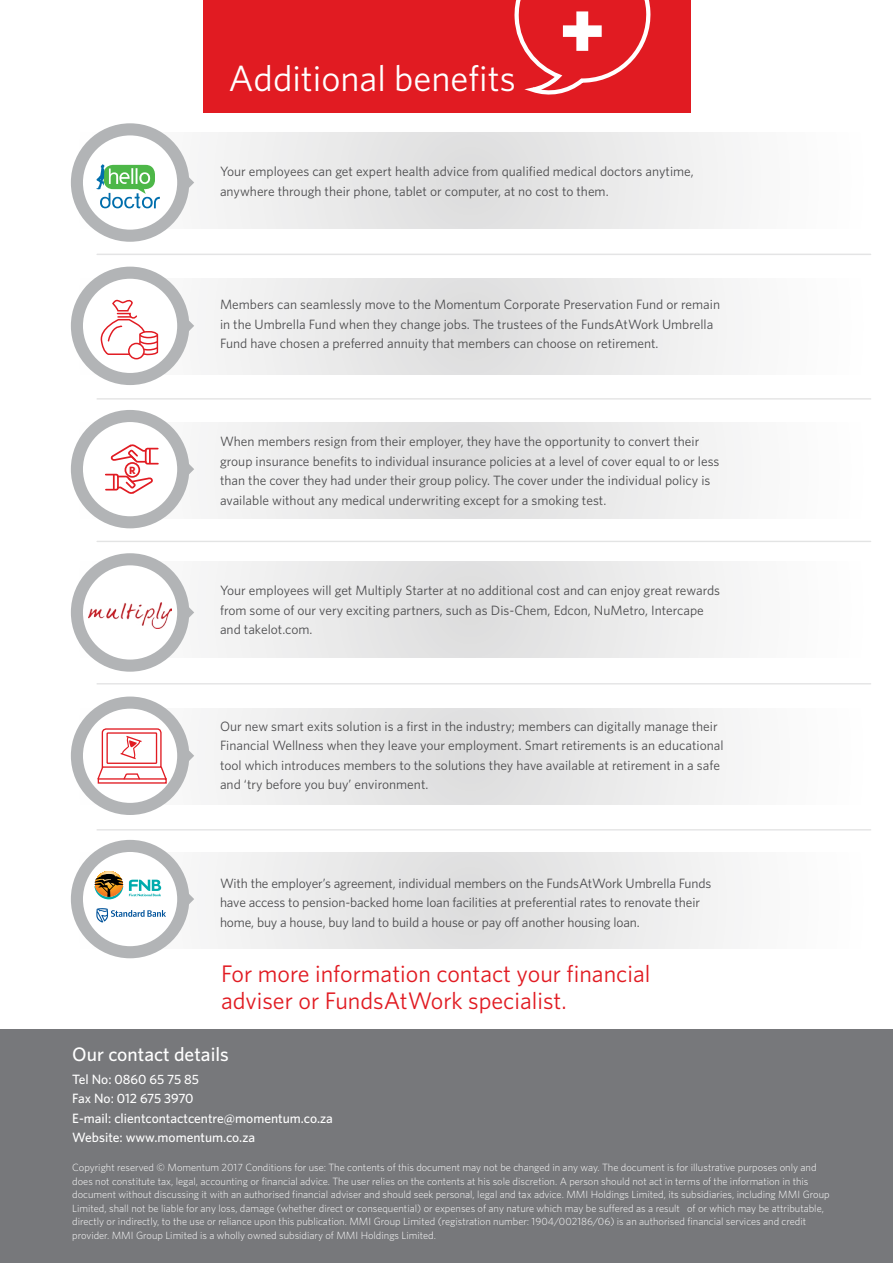
<style>
.page{position:relative;width:893px;height:1263px;background:#fff}
.page>*{position:absolute;margin:0;border:0;box-sizing:border-box;transform-origin:0 0}
.t1{font:900 83.55px "Whitney";color:#fff}
.t2{font:36.45px "Whitney";color:#fff}
.t3{font:24px/27px "Whitney";color:#e11b22}
.t4{font:500 19.5px "Whitney";color:#fff}
.t5{font:13.5px/19.5px "Whitney";color:#4d4d4f}
.t6{font:500 13.5px/19.2px "Whitney";color:#fff}
.t7{font:300 10.5px/13.5px "Whitney";color:#fff}
.t8{font:700 10.5px "Whitney";color:#e11b22}
</style>
<div class="page">
<svg style="left:71px;top:133px;width:656px;height:96px;fill:#eaeaea"></svg>
<svg style="left:71px;top:278px;width:656px;height:96px;fill:#eaeaea"></svg>
<svg style="left:71px;top:422px;width:656px;height:97px;fill:#eaeaea"></svg>
<svg style="left:71px;top:561px;width:656px;height:97px;fill:#eaeaea"></svg>
<svg style="left:71px;top:708px;width:656px;height:96px;fill:#eaeaea"></svg>
<svg style="left:71px;top:853px;width:656px;height:96px;fill:#eaeaea"></svg>
<svg style="left:188px;top:172px;width:6px;height:21px"></svg>
<svg style="left:188px;top:745px;width:6px;height:21px"></svg>
<svg style="left:188px;top:889px;width:6px;height:20px"></svg>
<svg style="left:188px;top:316px;width:6px;height:20px"></svg>
<svg style="left:188px;top:602px;width:6px;height:21px"></svg>
<svg style="left:188px;top:459px;width:6px;height:20px"></svg>
<div style="left:0;top:1029px;width:893px;height:234px;background:#77787b"></div>
<div style="left:203px;top:0;width:487px;height:113px;background:#e11b22"></div>
<svg style="left:77px;top:129px;width:106px;height:107px"></svg>
<div style="left:71px;top:123px;width:118px;height:119px;border:12px solid #b2b4b6;border-radius:50%"></div>
<svg style="left:77px;top:416px;width:106px;height:106px"></svg>
<div style="left:71px;top:410px;width:118px;height:118px;border:12px solid #b2b4b6;border-radius:50%"></div>
<svg style="left:77px;top:703px;width:106px;height:106px"></svg>
<div style="left:71px;top:696px;width:118px;height:119px;border:12px solid #b2b4b6;border-radius:50%"></div>
<svg style="left:77px;top:273px;width:106px;height:106px"></svg>
<div style="left:71px;top:267px;width:118px;height:118px;border:12px solid #b2b4b6;border-radius:50%"></div>
<svg style="left:77px;top:559px;width:106px;height:107px"></svg>
<div style="left:71px;top:553px;width:118px;height:119px;border:12px solid #b2b4b6;border-radius:50%"></div>
<svg style="left:77px;top:846px;width:106px;height:106px"></svg>
<div style="left:71px;top:840px;width:118px;height:118px;border:12px solid #b2b4b6;border-radius:50%"></div>
<svg style="left:96px;top:164px;width:64px;height:44px"></svg>
<hr style="left:97px;top:541px;width:774px;height:1px;background:#77787b">
<hr style="left:97px;top:398px;width:774px;height:2px;background:#77787b">
<hr style="left:97px;top:254px;width:774px;height:1px;background:#77787b">
<hr style="left:97px;top:683px;width:774px;height:2px;background:#77787b">
<hr style="left:97px;top:829px;width:774px;height:2px;background:#77787b">
<img style="left:88px;top:602px;width:83px;height:27px">
<svg style="left:96px;top:728px;width:72px;height:56px"></svg>
<svg style="left:94px;top:871px;width:67px;height:28px"></svg>
<svg style="left:96px;top:908px;width:70px;height:14px"></svg>
<svg style="left:100px;top:297px;width:59px;height:59px"></svg>
<svg style="left:129px;top:343px;width:15px;height:16px"></svg>
<div style="left:128px;top:343px;width:17px;height:16px;border:1px solid #e11b22;border-radius:50%"></div>
<svg style="left:104px;top:473px;width:49px;height:22px"></svg>
<svg style="left:111px;top:444px;width:49px;height:21px"></svg>
<div style="left:125px;top:462px;width:15px;height:16px;border:2px solid #e11b22;border-radius:50%"></div>
<svg style="left:514px;top:0;width:137px;height:95px"></svg>
<h2 class="t2" style="left:229px;top:54px;width:289px">Additional benefits</h2>
<h1 class="t1" style="left:558px;top:-26px;width:49px">+</h1>
<p class="t5" style="left:220px;top:161px;width:475px">Your employees can get expert health advice from qualified medical doctors anytime, anywhere through their phone, tablet or computer, at no cost to them.</p>
<p class="t8" style="left:129px;top:463px;width:8px">R</p>
<p class="t5" style="left:220px;top:295px;width:502px">Members can seamlessly move to the Momentum Corporate Preservation Fund or remain in the Umbrella Fund when they change jobs. The trustees of the FundsAtWork Umbrella<br>Fund have chosen a preferred annuity that members can choose on retirement.</p>
<p class="t5" style="left:220px;top:431px;width:501px">When members resign from their employer, they have the opportunity to convert their group insurance benefits to individual insurance policies at a level of cover equal to or less than the cover they had under their group policy. The cover under the individual policy is available without any medical underwriting except for a smoking test.</p>
<p class="t5" style="left:220px;top:580px;width:502px">Your employees will get Multiply Starter at no additional cost and can enjoy great rewards from some of our very exciting partners, such as Dis-Chem, Edcon, NuMetro, Intercape and takelot.com.</p>
<p class="t5" style="left:220px;top:716px;width:505px">Our new smart exits solution is a first in the industry; members can digitally manage their Financial Wellness when they leave your employment. Smart retirements is an educational tool which introduces members to the solutions they have available at retirement in a safe and ‘try before you buy’ environment.</p>
<p class="t5" style="left:220px;top:873px;width:493px">With the employer’s agreement, individual members on the FundsAtWork Umbrella Funds have access to pension-backed home loan facilities at preferential rates to renovate their home, buy a house, buy land to build a house or pay off another housing loan.</p>
<h3 class="t3" style="left:221px;top:960px;width:431px">For more information contact your financial adviser or FundsAtWork specialist.</h3>
<h3 class="t4" style="left:72px;top:1041px;width:158px">Our contact details</h3>
<p class="t6" style="left:72px;top:1070px;width:262px">Tel No: 0860 65 75 85<br>Fax No: 012 675 3970<br>E-mail: clientcontactcentre@momentum.co.za<br>Website: www.momentum.co.za</p>
<p class="t7" style="left:72px;top:1161px;width:759px">Copyright reserved © Momentum 2017 Conditions for use: The contents of this document may not be changed in any way. The document is for illustrative purposes only and does not constitute tax, legal, accounting or financial advice. The user relies on the contents at his sole discretion. A person should not act in terms of the information in this document without discussing it with an authorised financial adviser and should seek personal, legal and tax advice. MMI Holdings Limited, its subsidiaries, including MMI Group Limited, shall not be liable for any loss, damage (whether direct or consequential) or expenses of any nature which may be suffered as a result of or which may be attributable, directly or indirectly, to the use or reliance upon this publication. MMI Group Limited (registration number: 1904/002186/06) is an authorised financial services and credit provider. MMI Group Limited is a wholly owned subsidiary of MMI Holdings Limited.</p>
</div>
